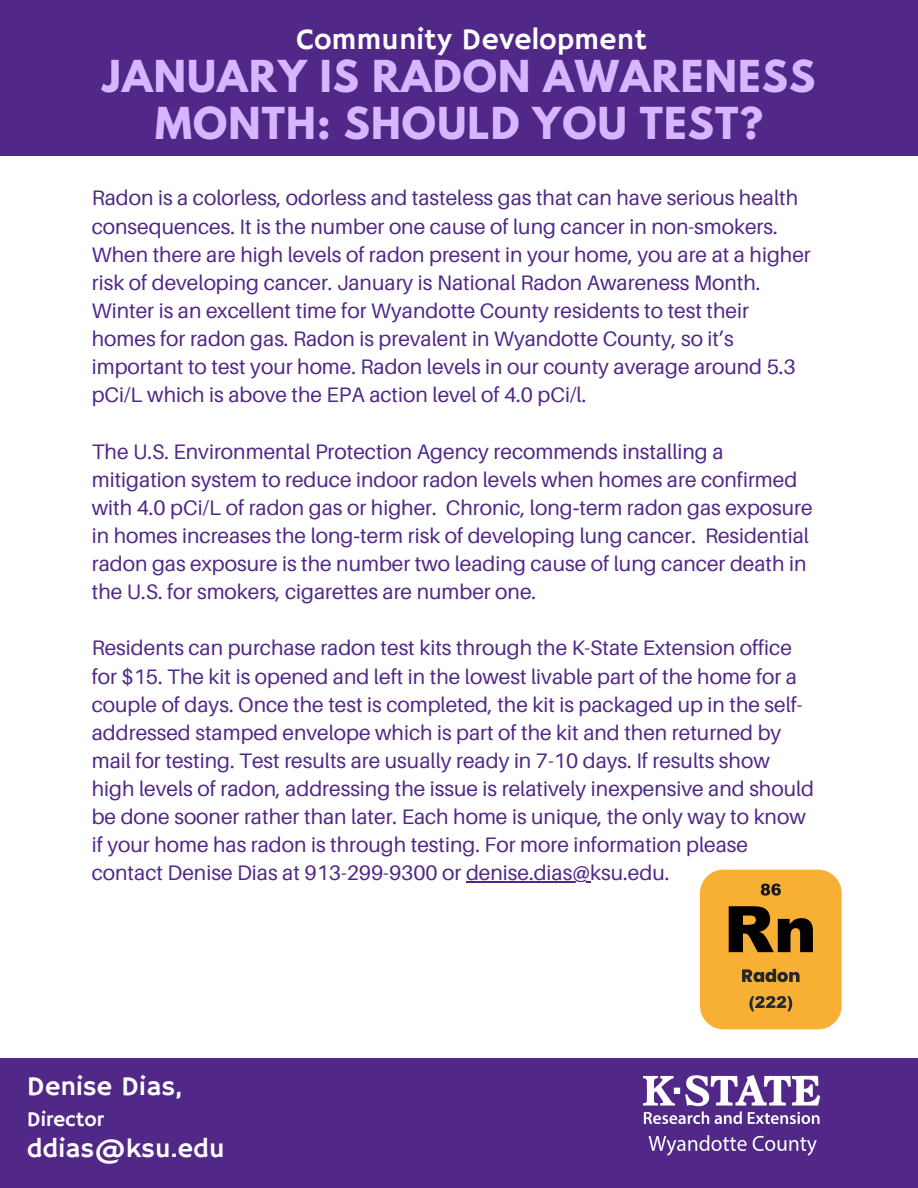
<style>
.page{position:relative;width:918px;height:1188px;background:#fff}
.page>*{position:absolute;margin:0;border:0;box-sizing:border-box;transform-origin:0 0}
.t1{font:700 39px/47.2px "League Spartan";letter-spacing:.03em;color:#d5b6ff;text-align:center}
.t2{font:30px "Hammersmith One";color:#fff}
.t3{font:27px "Hammersmith One";color:#fff}
.t4{font:21px/28.2px "Aileron";color:#512888}
.t5{font:21px "Hammersmith One";color:#fff}
.s1{font-family:"Noto Sans"}
</style>
<div class="page">
<div style="left:0;top:0;width:918px;height:156px;background:#512888"></div>
<div style="left:0;top:1059px;width:918px;height:129px;background:#512888"></div>
<img style="left:643px;top:1075px;width:178px;height:49px">
<img style="left:643px;top:1116px;width:173px;height:40px">
<hr style="left:466px;top:882px;width:124px;height:1px;background:#512888">
<div style="left:700px;top:870px;width:142px;height:159px;background:#f8b034;border-radius:24px"></div>
<svg style="left:761px;top:884px;width:20px;height:12px"></svg>
<svg style="left:729px;top:906px;width:84px;height:46px"></svg>
<svg style="left:742px;top:969px;width:58px;height:13px"></svg>
<svg style="left:749px;top:996px;width:43px;height:15px"></svg>
<p class="t2" style="left:297px;top:22px;width:352px">Community Development</p>
<p class="t1" style="left:103px;top:58px;width:714px">JANUARY IS RADON AWARENESS<br>MONTH: SHOULD YOU TEST?</p>
<p class="t4" style="left:92px;top:184px;width:721px">Radon is a colorless, odorless and tasteless gas that can have serious health consequences. It is the number one cause of lung cancer in non-smokers.<br>When there are high levels of radon present in your home, you are at a higher risk of developing cancer. January is National Radon Awareness Month.<br>Winter is an excellent time for Wyandotte County residents to test their homes for radon gas. Radon is prevalent in Wyandotte County, so it’s important to test your home. Radon levels in our county average around 5.3 pCi/L which is above the EPA action level of 4.0 pCi/l.</p>
<p class="t4" style="left:92px;top:437px;width:722px">The U.S. Environmental Protection Agency recommends installing a mitigation system to reduce indoor radon levels when homes are confirmed with 4.0 pCi/L of radon gas or higher. Chronic, long<span class="s1">‐</span>term radon gas exposure in homes increases the long<span class="s1">‐</span>term risk of developing lung cancer. Residential radon gas exposure is the number two leading cause of lung cancer death in the U.S. for smokers, cigarettes are number one.</p>
<p class="t4" style="left:92px;top:634px;width:724px">Residents can purchase radon test kits through the K-State Extension office for $15. The kit is opened and left in the lowest livable part of the home for a couple of days. Once the test is completed, the kit is packaged up in the self&shy;addressed stamped envelope which is part of the kit and then returned by mail for testing. Test results are usually ready in 7-10 days. If results show high levels of radon, addressing the issue is relatively inexpensive and should be done sooner rather than later. Each home is unique, the only way to know if your home has radon is through testing. For more information please contact Denise Dias at 913-299-9300 or denise.dias@ksu.edu.</p>
<p class="t3" style="left:27px;top:1071px;width:157px">Denise Dias,</p>
<p class="t5" style="left:27px;top:1107px;width:79px">Director</p>
<p class="t3" style="left:27px;top:1133px;width:199px">ddias@ksu.edu</p>
</div>
